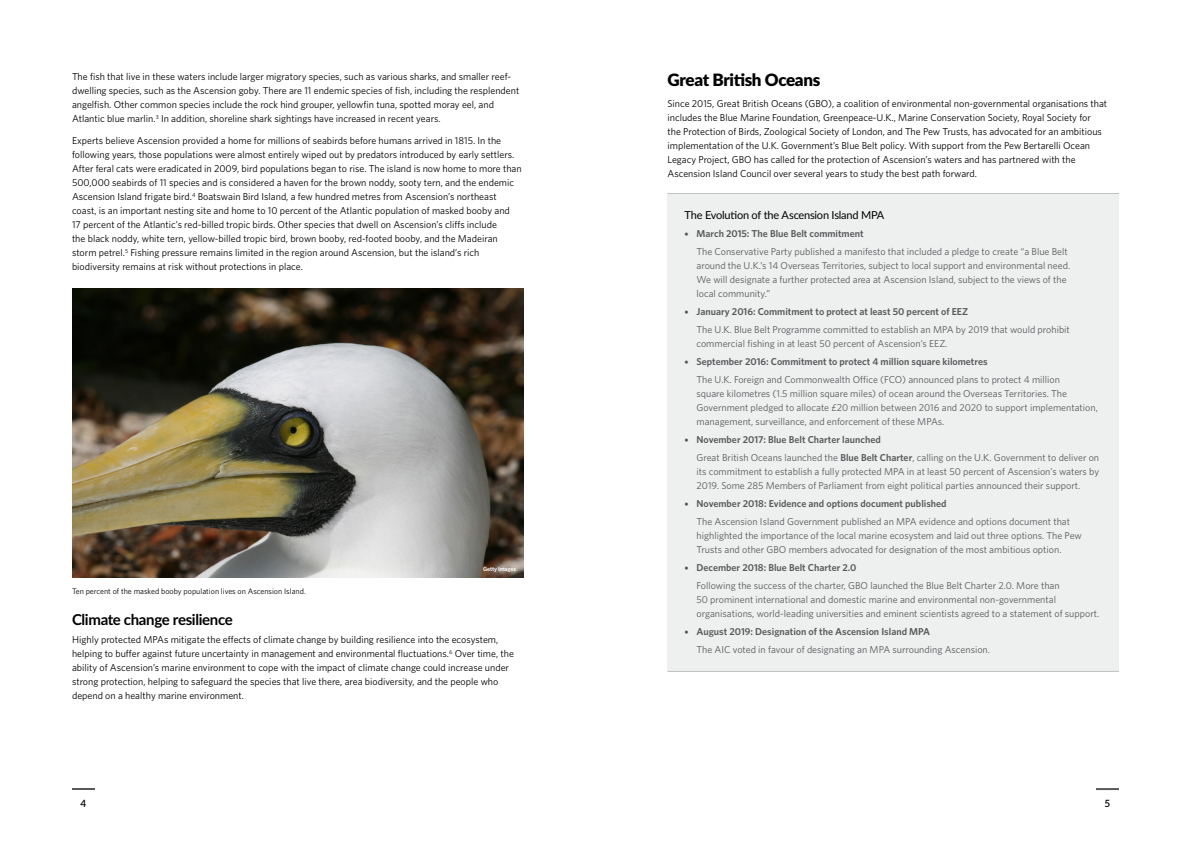
<style>
.page{position:relative;width:1191px;height:842px;background:#fff}
.page>*{position:absolute;margin:0;border:0;box-sizing:border-box;transform-origin:0 0}
.t1{font:900 17px "Lato";letter-spacing:-.02em;color:#000}
.t2{font:700 15px "Lato";letter-spacing:-.025em;color:#000}
.t3{font:11px "Lato";letter-spacing:-.02em;color:#000}
.t4{font:10px/14px "Whitney";color:#000}
.t5{font:10px/18px "Whitney";color:#58595b}
.t6{font:600 10px "Lato";color:#000}
.t7{font:8px "Whitney";color:#000}
.t8{font:600 6px "Whitney";letter-spacing:-.01em;color:#fff}
.s1{font-family:"Museo Sans 500"}
.s2{font-weight:600}
</style>
<div class="page">
<hr style="left:72px;top:788px;width:23px;height:2px;background:#58595b">
<hr style="left:1096px;top:788px;width:23px;height:2px;background:#58595b">
<img style="left:72px;top:288px;width:451px;height:289px">
<div style="left:667px;top:193px;width:452px;height:479px;background:#eeefef"></div>
<hr style="left:667px;top:193px;width:452px;height:1px;background:#939598">
<hr style="left:667px;top:671px;width:452px;height:1px;background:#939598">
<p class="t4" style="left:72px;top:69px;width:449px">The fish that live in these waters include larger migratory species, such as various sharks, and smaller reef&shy;dwelling species, such as the Ascension goby. There are 11 endemic species of fish, including the resplendent angelfish. Other common species include the rock hind grouper, yellowfin tuna, spotted moray eel, and Atlantic blue marlin.<sup>3</sup> In addition, shoreline shark sightings have increased in recent years.</p>
<p class="t4" style="left:72px;top:133px;width:451px">Experts believe Ascension provided a home for millions of seabirds before humans arrived in 1815. In the following years, those populations were almost entirely wiped out by predators introduced by early settlers.<br>After feral cats were eradicated in 2009, bird populations began to rise. The island is now home to more than 500,000 seabirds of 11 species and is considered a haven for the brown noddy, sooty tern, and the endemic Ascension Island frigate bird.<sup>4</sup> Boatswain Bird Island, a few hundred metres from Ascension’s northeast coast, is an important nesting site and home to 10 percent of the Atlantic population of masked booby and<br>17 percent of the Atlantic’s red-billed tropic birds. Other species that dwell on Ascension’s cliffs include<br>the black noddy, white tern, yellow-billed tropic bird, brown booby, red-footed booby, and the Madeiran storm petrel.<sup>5</sup> Fishing pressure remains limited in the region around Ascension, but the island’s rich biodiversity remains at risk without protections in place.</p>
<p class="t8" style="left:483px;top:564px;width:35px">Getty Images</p>
<p class="t7" style="left:72px;top:586px;width:235px">Ten percent of the masked booby population lives on Ascension Island.</p>
<h2 class="t2" style="left:72px;top:608px;width:162px">Climate change resilience</h2>
<p class="t4" style="left:72px;top:632px;width:443px">Highly protected MPAs mitigate the effects of climate change by building resilience into the ecosystem, helping to buffer against future uncertainty in management and environmental fluctuations.<sup>6</sup> Over time, the ability of Ascension’s marine environment to cope with the impact of climate change could increase under strong protection, helping to safeguard the species that live there, area biodiversity, and the people who depend on a healthy marine environment.</p>
<h1 class="t1" style="left:667px;top:67px;width:154px">Great British Oceans</h1>
<p class="t4" style="left:667px;top:96px;width:441px">Since 2015, Great British Oceans (GBO), a coalition of environmental non-governmental organisations that includes the Blue Marine Foundation, Greenpeace-U.K., Marine Conservation Society, Royal Society for<br>the Protection of Birds, Zoological Society of London, and The Pew Trusts, has advocated for an ambitious implementation of the U.K. Government’s Blue Belt policy. With support from the Pew Bertarelli Ocean Legacy Project, GBO has called for the protection of Ascension’s waters and has partnered with the Ascension Island Council over several years to study the best path forward.</p>
<p class="t3" style="left:684px;top:207px;width:201px">The Evolution of the Ascension Island MPA</p>
<p class="t5" style="left:696px;top:224px;width:373px;text-indent:-12px"><span class="s1">•</span> <span class="s2">March 2015: The Blue Belt commitment<br></span>The Conservative Party published a manifesto that included a pledge to create “a Blue Belt</p>
<p class="t5" style="left:696px;top:258px;width:375px;line-height:14px">around the U.K.’s 14 Overseas Territories, subject to local support and environmental need.<br>We will designate a further protected area at Ascension Island, subject to the views of the local community.”</p>
<p class="t5" style="left:696px;top:302px;width:375px;text-indent:-12px"><span class="s1">•</span> <span class="s2">January 2016: Commitment to protect at least 50 percent of EEZ<br></span>The U.K. Blue Belt Programme committed to establish an MPA by 2019 that would prohibit</p>
<p class="t5" style="left:696px;top:334px;width:252px">commercial fishing in at least 50 percent of Ascension’s EEZ.</p>
<p class="t5" style="left:696px;top:352px;width:365px;text-indent:-12px"><span class="s1">•</span> <span class="s2">September 2016: Commitment to protect 4 million square kilometres<br></span>The U.K. Foreign and Commonwealth Office (FCO) announced plans to protect 4 million</p>
<p class="t5" style="left:696px;top:386px;width:403px;line-height:14px">square kilometres (1.5 million square miles) of ocean around the Overseas Territories. The<br>Government pledged to allocate £20 million between 2016 and 2020 to support implementation, management, surveillance, and enforcement of these MPAs.</p>
<p class="t5" style="left:696px;top:430px;width:404px;text-indent:-12px"><span class="s1">•</span> <span class="s2">November 2017: Blue Belt Charter launched<br></span>Great British Oceans launched the <span class="s2">Blue Belt Charter</span>, calling on the U.K. Government to deliver on</p>
<p class="t5" style="left:696px;top:464px;width:404px;line-height:14px">its commitment to establish a fully protected MPA in at least 50 percent of Ascension’s waters by<br>2019. Some 285 Members of Parliament from eight political parties announced their support.</p>
<p class="t5" style="left:696px;top:494px;width:375px;text-indent:-12px"><span class="s1">•</span> <span class="s2">November 2018: Evidence and options document published<br></span>The Ascension Island Government published an MPA evidence and options document that</p>
<p class="t5" style="left:696px;top:528px;width:387px;line-height:14px">highlighted the importance of the local marine ecosystem and laid out three options. The Pew<br>Trusts and other GBO members advocated for designation of the most ambitious option.</p>
<p class="t5" style="left:696px;top:558px;width:365px;text-indent:-12px"><span class="s1">•</span> <span class="s2">December 2018: Blue Belt Charter 2.0<br></span>Following the success of the charter, GBO launched the Blue Belt Charter 2.0. More than</p>
<p class="t5" style="left:696px;top:592px;width:404px;line-height:14px">50 prominent international and domestic marine and environmental non-governmental organisations, world-leading universities and eminent scientists agreed to a statement of support.</p>
<p class="t5" style="left:696px;top:622px;width:295px;text-indent:-12px"><span class="s1">•</span> <span class="s2">August 2019: Designation of the Ascension Island MPA<br></span>The AIC voted in favour of designating an MPA surrounding Ascension.</p>
<p class="t6" style="left:81px;top:796px;width:7px">4</p>
<p class="t6" style="left:1104px;top:796px;width:7px">5</p>
</div>
